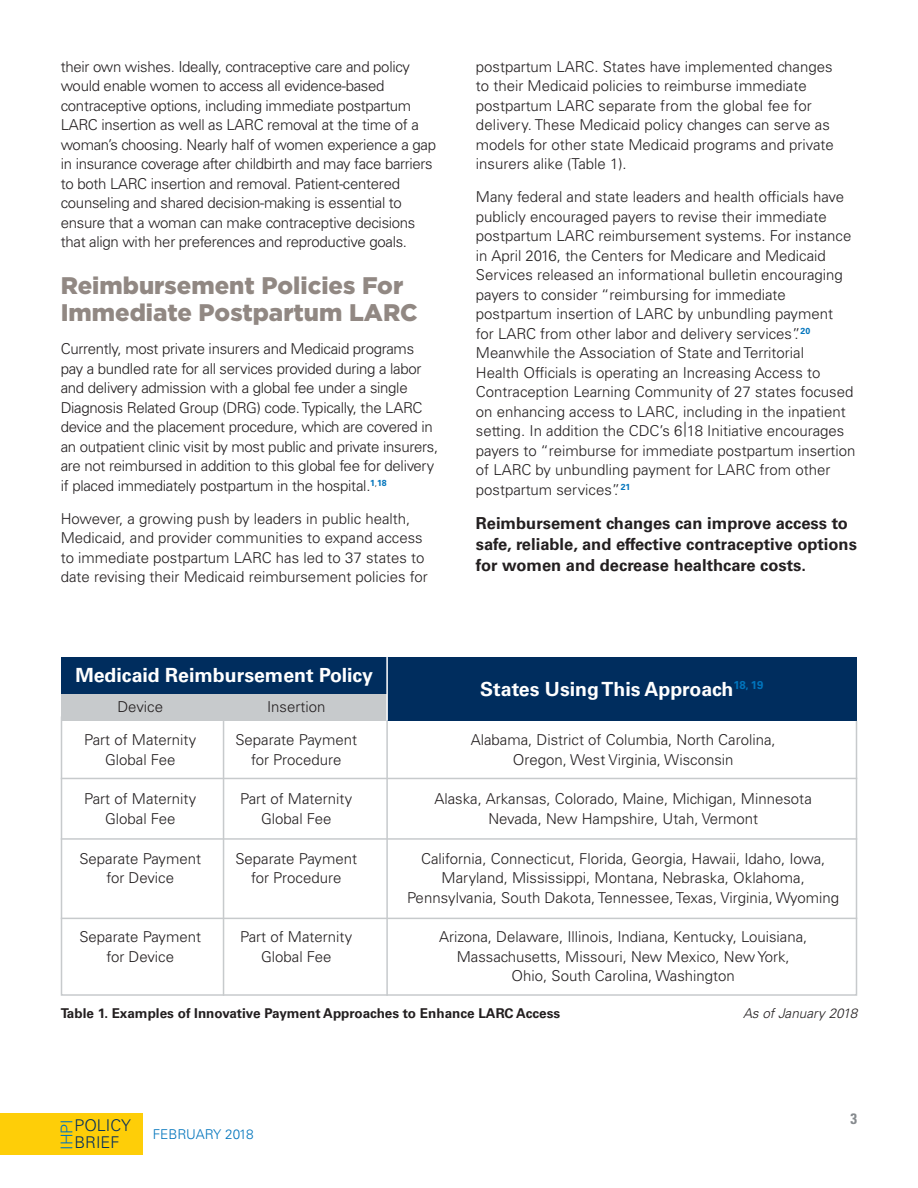
<style>
.page{position:relative;width:918px;height:1188px;background:#fff}
.page>*{position:absolute;margin:0;border:0;box-sizing:border-box;transform-origin:0 0}
.subhead{font:900 24px/27px "Gotham";color:#918883}
.body{font:700 19.5px "Univers LT Std";color:#fff}
.body-2{font:700 16.5px/21px "Univers LT Std";color:#231f20}
.t1{font:300 16.2px "Univers LT Std";color:#002d5e}
.t2{font:300 16.2px "Univers LT Std";color:#0174bc}
.body-3{font:300 15px/19.5px "Univers LT Std";color:#231f20}
.body-4{font:300 15px/19.5px "Univers LT Std";letter-spacing:-.02em;color:#231f20}
.body-5{font:700 condensed 15px "Univers LT Std";color:#868a8e}
.body-6{font:700 13.5px "Univers LT Std";color:#231f20}
.body-7{font:italic 300 13.5px "Univers LT Std";color:#231f20}
.t3{font:300 13.5px "Univers LT Std";letter-spacing:-.01em;color:#0174bc}
</style>
<div class="page">
<div style="left:386px;top:657px;width:471px;height:64px;background:#002d5e"></div>
<div style="left:61px;top:694px;width:325px;height:27px;background:#c7cacc"></div>
<div style="left:61px;top:657px;width:325px;height:37px;background:#002d5e"></div>
<hr style="left:386px;top:657px;width:2px;height:64px;background:#fff">
<svg style="left:60px;top:715px;width:798px;height:281px"></svg>
<hr style="left:61px;top:778px;width:796px;height:1px;background:#c7cacc">
<hr style="left:61px;top:838px;width:796px;height:2px;background:#c7cacc">
<hr style="left:61px;top:918px;width:796px;height:1px;background:#c7cacc">
<div style="left:0;top:1113px;width:143px;height:42px;background:#fece08"></div>
<p class="body-4" style="left:61px;top:57px;width:377px">their own wishes. Ideally, contraceptive care and policy would enable women to access all evidence-based contraceptive options, including immediate postpartum LARC insertion as well as LARC removal at the time of a woman’s choosing. Nearly half of women experience a gap in insurance coverage after childbirth and may face barriers to both LARC insertion and removal. Patient-centered counseling and shared decision-making is essential to ensure that a woman can make contraceptive decisions that align with her preferences and reproductive goals.</p>
<p class="subhead" style="left:61px;top:272px;width:359px">Reimbursement Policies For<br>Immediate Postpartum LARC</p>
<p class="body-4" style="left:61px;top:339px;width:379px">Currently, most private insurers and Medicaid programs pay a bundled rate for all services provided during a labor and delivery admission with a global fee under a single Diagnosis Related Group (DRG) code. Typically, the LARC device and the placement procedure, which are covered in an outpatient clinic visit by most public and private insurers, are not reimbursed in addition to this global fee for delivery if placed immediately postpartum in the hospital.<sup>1</sup><sup>,</sup><sup>18</sup></p>
<p class="body-3" style="left:61px;top:509px;width:368px">However, a growing push by leaders in public health, Medicaid, and provider communities to expand access to immediate postpartum LARC has led to 37 states to date revising their Medicaid reimbursement policies for</p>
<p class="body-3" style="left:476px;top:57px;width:360px">postpartum LARC. States have implemented changes to their Medicaid policies to reimburse immediate postpartum LARC separate from the global fee for delivery. These Medicaid policy changes can serve as models for other state Medicaid programs and private insurers alike (Table 1).</p>
<p class="body-3" style="left:476px;top:187px;width:381px">Many federal and state leaders and health officials have publicly encouraged payers to revise their immediate postpartum LARC reimbursement systems. For instance in April 2016, the Centers for Medicare and Medicaid Services released an informational bulletin encouraging payers to consider “reimbursing for immediate postpartum insertion of LARC by unbundling payment<br>for LARC from other labor and delivery services”. <sup>20<br></sup>Meanwhile the Association of State and Territorial<br>Health Officials is operating an Increasing Access to Contraception Learning Community of 27 states focused on enhancing access to LARC, including in the inpatient setting. In addition the CDC’s 6|18 Initiative encourages payers to “reimburse for immediate postpartum insertion of LARC by unbundling payment for LARC from other postpartum services”. <sup>21</sup></p>
<p class="body-2" style="left:476px;top:513px;width:383px">Reimbursement changes can improve access to safe, reliable, and effective contraceptive options for women and decrease healthcare costs.</p>
<p class="body" style="left:75px;top:663px;width:299px">Medicaid Reimbursement Policy</p>
<p class="body-3" style="left:117px;top:697px;width:47px">Device</p>
<p class="body-3" style="left:267px;top:697px;width:60px">Insertion</p>
<p class="body-3" style="left:84px;top:730px;width:114px">Part of Maternity</p>
<p class="body-3" style="left:235px;top:730px;width:123px">Separate Payment</p>
<p class="body-3" style="left:471px;top:730px;width:307px">Alabama, District of Columbia, North Carolina,</p>
<p class="body-3" style="left:105px;top:749px;width:72px">Global Fee</p>
<p class="body-3" style="left:251px;top:749px;width:92px">for Procedure</p>
<p class="body-3" style="left:513px;top:749px;width:222px">Oregon, West Virginia, Wisconsin</p>
<p class="body-3" style="left:84px;top:789px;width:114px">Part of Maternity</p>
<p class="body-3" style="left:240px;top:789px;width:114px">Part of Maternity</p>
<p class="body-3" style="left:434px;top:789px;width:379px">Alaska, Arkansas, Colorado, Maine, Michigan, Minnesota</p>
<p class="body-3" style="left:105px;top:809px;width:72px">Global Fee</p>
<p class="body-3" style="left:261px;top:809px;width:72px">Global Fee</p>
<p class="body-3" style="left:488px;top:809px;width:271px">Nevada, New Hampshire, Utah, Vermont</p>
<p class="body-3" style="left:79px;top:848px;width:123px">Separate Payment</p>
<p class="body-3" style="left:235px;top:848px;width:123px">Separate Payment</p>
<p class="body-3" style="left:421px;top:848px;width:406px">California, Connecticut, Florida, Georgia, Hawaii, Idaho, Iowa,</p>
<p class="body-3" style="left:106px;top:868px;width:69px">for Device</p>
<p class="body-3" style="left:251px;top:868px;width:92px">for Procedure</p>
<p class="body-3" style="left:407px;top:868px;width:433px;text-align:center">Maryland, Mississippi, Montana, Nebraska, Oklahoma,<br>Pennsylvania, South Dakota, Tennessee, Texas, Virginia, Wyoming</p>
<p class="body-3" style="left:79px;top:927px;width:123px">Separate Payment</p>
<p class="body-3" style="left:240px;top:927px;width:114px">Part of Maternity</p>
<p class="body-3" style="left:439px;top:927px;width:370px">Arizona, Delaware, Illinois, Indiana, Kentucky, Louisiana,</p>
<p class="body-3" style="left:106px;top:947px;width:69px">for Device</p>
<p class="body-3" style="left:261px;top:947px;width:72px">Global Fee</p>
<p class="body-3" style="left:457px;top:947px;width:334px;text-align:center">Massachusetts, Missouri, New Mexico, New York,<br>Ohio, South Carolina, Washington</p>
<p class="body" style="left:480px;top:677px;width:285px">States Using This Approach<sup>18</sup><sup>,</sup> <sup>19</sup></p>
<p class="body-6" style="left:61px;top:1005px;width:501px">Table 1. Examples of Innovative Payment Approaches to Enhance LARC Access</p>
<p class="body-7" style="left:743px;top:1005px;width:116px">As of January 2018</p>
<p class="t1" style="left:74px;top:1116px;width:58px">POLICY</p>
<p class="t2" style="left:57px;top:1150px;width:32px;rotate:-90deg">IHPI</p>
<p class="t1" style="left:74px;top:1133px;width:46px">BRIEF</p>
<p class="t3" style="left:153px;top:1126px;width:102px">FEBRUARY 2018</p>
<p class="body-5" style="left:851px;top:1110px;width:8px">3</p>
</div>
